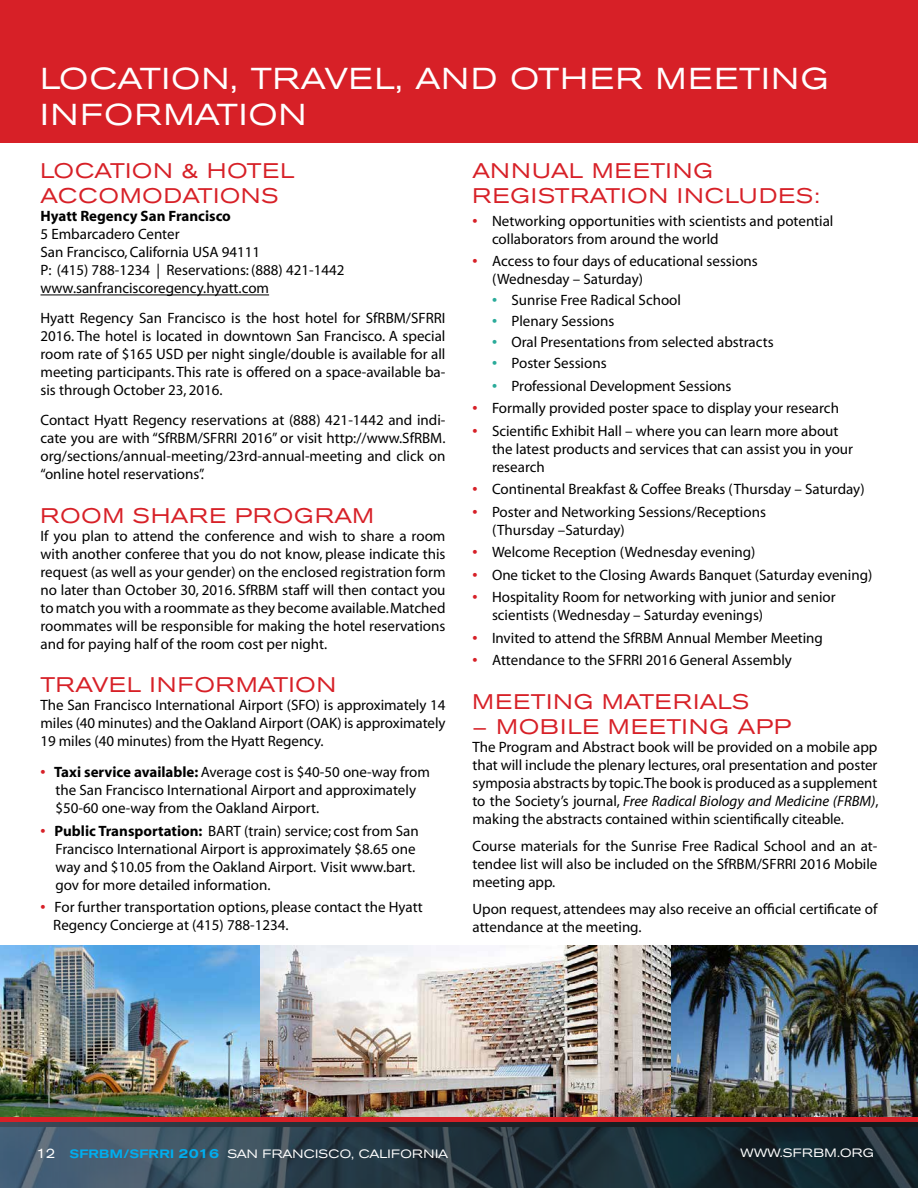
<style>
.page{position:relative;width:918px;height:1188px;background:#fff}
.page>*{position:absolute;margin:0;border:0;box-sizing:border-box;transform-origin:0 0}
.t1{font:expanded 30px/36px "Akzidenz Grotesk BE";letter-spacing:.05em;color:#fff}
.t2{font:expanded 21px/25.2px "Akzidenz Grotesk BE";letter-spacing:.05em;color:#d72027}
.t3{font:expanded 21px "Akzidenz Grotesk BE";letter-spacing:.03em;color:#d72027}
.t4{font:15px/18px "Myriad";color:#000}
.t5{font:700 15px "Myriad";color:#000}
.t6{font:expanded 12px "Akzidenz Grotesk BE";letter-spacing:.02em;color:#fff}
.s1{font-weight:700;color:#d72027}
.s2{font-weight:700}
.s3{font-weight:700;color:#2bab9a}
.s4{font-style:italic}
.s5{font-size:13.5px}
.s6{font-weight:500;color:#00aeef}
.s7{font-weight:500;font-size:13.5px;color:#00aeef}
</style>
<div class="page">
<div style="left:0;top:1117px;width:918px;height:25px;background:linear-gradient(to right,#d72027,#d72027)"></div>
<svg style="left:0;top:1123px;width:918px;height:5px;background:#232d35"></svg>
<img style="left:0;top:1128px;width:918px;height:60px">
<hr style="left:40px;top:295px;width:229px;height:1px;background:#000">
<img style="left:259px;top:945px;width:412px;height:172px">
<div style="left:0;top:0;width:918px;height:142px;background:#d72027"></div>
<img style="left:0;top:945px;width:259px;height:172px">
<img style="left:671px;top:945px;width:247px;height:172px">
<h1 class="t1" style="left:40px;top:61px;width:789px">LOCATION, TRAVEL, AND OTHER MEETING<br>INFORMATION</h1>
<h2 class="t2" style="left:40px;top:159px;width:255px">LOCATION &amp; HOTEL<br>ACCOMODATIONS</h2>
<p class="t5" style="left:40px;top:209px;width:192px">Hyatt Regency San Francisco</p>
<p class="t4" style="left:40px;top:226px;width:305px">5 Embarcadero Center<br>San Francisco, California USA 94111<br>P: (415) 788-1234 | Reservations: (888) 421-1442 www.sanfranciscoregency.hyatt.com</p>
<p class="t4" style="left:40px;top:310px;width:406px;text-align:justify">Hyatt Regency San Francisco is the host hotel for SfRBM/SFRRI 2016. The hotel is located in downtown San Francisco. A special room rate of $165 USD per night single/double is available for all meeting participants. This rate is offered on a space-available ba&shy;sis through October 23, 2016.</p>
<p class="t4" style="left:40px;top:412px;width:407px;text-align:justify">Contact Hyatt Regency reservations at (888) 421-1442 and indi&shy;cate you are with “SfRBM/SFRRI 2016” or visit http://www.SfRBM. org/sections/annual-meeting/23rd-annual-meeting and click on “online hotel reservations”.</p>
<h2 class="t2" style="left:40px;top:503px;width:335px">ROOM SHARE PROGRAM</h2>
<p class="t4" style="left:40px;top:527px;width:407px;text-align:justify">If you plan to attend the conference and wish to share a room with another conferee that you do not know, please indicate this request (as well as your gender) on the enclosed registration form no later than October 30, 2016. SfRBM staff will then contact you to match you with a roommate as they become available. Matched roommates will be responsible for making the hotel reservations and for paying half of the room cost per night.</p>
<h2 class="t2" style="left:40px;top:672px;width:297px">TRAVEL INFORMATION</h2>
<p class="t4" style="left:40px;top:696px;width:407px;text-align:justify">The San Francisco International Airport (SFO) is approximately 14 miles (40 minutes) and the Oakland Airport (OAK) is approximately 19 miles (40 minutes) from the Hyatt Regency.</p>
<p class="t4" style="left:56px;top:764px;width:376px;text-indent:-15px"><span class="s1">•</span> <span class="s2">Taxi service available:</span> Average cost is $40-50 one-way from the San Francisco International Airport and approximately $50-60 one-way from the Oakland Airport.</p>
<p class="t4" style="left:56px;top:822px;width:365px;text-indent:-15px"><span class="s1">•</span> <span class="s2">Public Transportation:</span> BART (train) service; cost from San Francisco International Airport is approximately $8.65 one way and $10.05 from the Oakland Airport. Visit www.bart. gov for more detailed information.</p>
<p class="t4" style="left:53px;top:899px;width:371px;text-indent:-13px"><span class="s1">•</span> For further transportation options, please contact the Hyatt<br>Regency Concierge at (415) 788-1234.</p>
<h2 class="t2" style="left:473px;top:158px;width:349px">ANNUAL MEETING<br>REGISTRATION INCLUDES:</h2>
<p class="t4" style="left:492px;top:213px;width:343px;text-indent:-20px"><span class="s1">•</span> Networking opportunities with scientists and potential collaborators from around the world</p>
<p class="t4" style="left:492px;top:253px;width:267px;text-indent:-20px"><span class="s1">•</span> Access to four days of educational sessions (Wednesday – Saturday)</p>
<p class="t4" style="left:492px;top:292px;width:191px"><span class="s3">•</span> Sunrise Free Radical School</p>
<p class="t4" style="left:492px;top:313px;width:124px"><span class="s3">•</span> Plenary Sessions</p>
<p class="t4" style="left:492px;top:334px;width:283px"><span class="s3">•</span> Oral Presentations from selected abstracts</p>
<p class="t4" style="left:492px;top:355px;width:116px"><span class="s3">•</span> Poster Sessions</p>
<p class="t4" style="left:492px;top:378px;width:241px"><span class="s3">•</span> Professional Development Sessions</p>
<p class="t4" style="left:472px;top:400px;width:368px"><span class="s1">•</span> Formally provided poster space to display your research</p>
<p class="t4" style="left:492px;top:423px;width:363px;text-indent:-20px"><span class="s1">•</span> Scientific Exhibit Hall – where you can learn more about the latest products and services that can assist you in your research</p>
<p class="t4" style="left:472px;top:481px;width:394px"><span class="s1">•</span> Continental Breakfast &amp; Coffee Breaks (Thursday – Saturday)</p>
<p class="t4" style="left:492px;top:504px;width:275px;text-indent:-20px"><span class="s1">•</span> Poster and Networking Sessions/Receptions (Thursday –Saturday)</p>
<p class="t4" style="left:472px;top:544px;width:284px"><span class="s1">•</span> Welcome Reception (Wednesday evening)</p>
<p class="t4" style="left:472px;top:567px;width:401px"><span class="s1">•</span> One ticket to the Closing Awards Banquet (Saturday evening)</p>
<p class="t4" style="left:492px;top:589px;width:345px;text-indent:-20px"><span class="s1">•</span> Hospitality Room for networking with junior and senior scientists (Wednesday – Saturday evenings)</p>
<p class="t4" style="left:472px;top:630px;width:352px"><span class="s1">•</span> Invited to attend the SfRBM Annual Member Meeting</p>
<p class="t4" style="left:472px;top:652px;width:321px"><span class="s1">•</span> Attendance to the SFRRI 2016 General Assembly</p>
<h2 class="t3" style="left:472px;top:689px;width:278px">MEETING MATERIALS</h2>
<h2 class="t2" style="left:472px;top:714px;width:320px">– MOBILE MEETING APP</h2>
<p class="t4" style="left:472px;top:738px;width:407px;text-align:justify">The Program and Abstract book will be provided on a mobile app that will include the plenary lectures, oral presentation and poster symposia abstracts by topic.The book is produced as a supplement to the Society’s journal, <span class="s4">Free Radical Biology and Medicine (FRBM)</span>, making the abstracts contained within scientifically citeable.</p>
<p class="t4" style="left:472px;top:837px;width:407px;text-align:justify">Course materials for the Sunrise Free Radical School and an at&shy;tendee list will also be included on the SfRBM/SFRRI 2016 Mobile meeting app.</p>
<p class="t4" style="left:472px;top:900px;width:406px">Upon request, attendees may also receive an official certificate of attendance at the meeting.</p>
<p class="t6" style="left:36px;top:1147px;width:413px"><span class="s5">12</span> <span class="s6">SFRBM/SFRRI</span> <span class="s7">2016</span> SAN FRANCISCO, CALIFORNIA</p>
<p class="t6" style="left:741px;top:1146px;width:135px">WWW.SFRBM.ORG</p>
</div>
